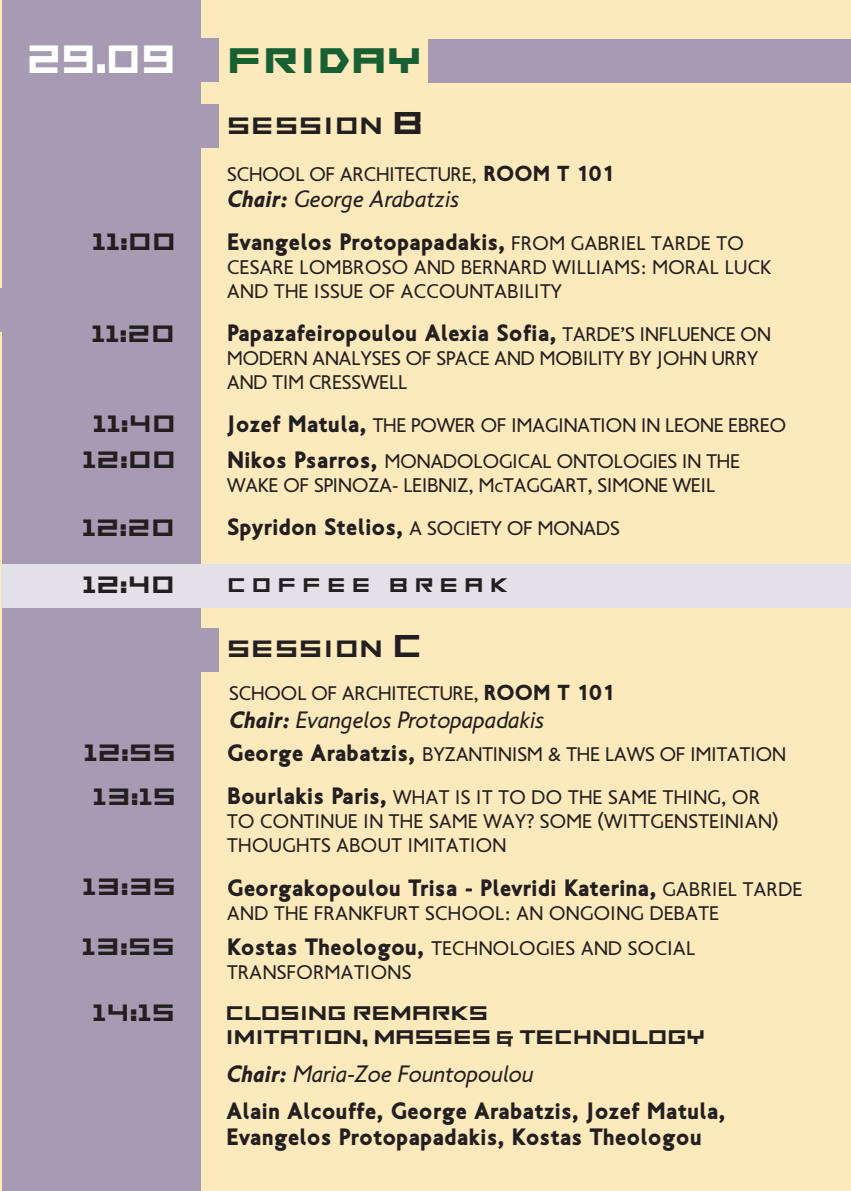
<style>
.page{position:relative;width:851px;height:1191px;background:#fff}
.page>*{position:absolute;margin:0;border:0;box-sizing:border-box;transform-origin:0 0}
.t1{font:700 48px "PF Terminal Square";letter-spacing:.04em;color:#185f32}
.t2{font:900 24px/37.4px "PF Transport";color:#231f20}
.t3{font:700 24px/35.8px "PF Terminal Square";letter-spacing:.05em;color:#231f20;text-align:center}
.t4{font:italic 24px "PF Transport";color:#231f20}
.t5{font:20px/24px "PF Transport";color:#231f20}
.t6{font:20px/24px "PF Transport";letter-spacing:.02em;color:#231f20}
.t7{font:700 20px/24px "PF Terminal Square";color:#231f20}
.t8{font:700 20px "PF Terminal Square";letter-spacing:.3em;color:#231f20}
.s1{font-size:40px;color:#fff}
.s2{font-size:32px}
.s3{font-weight:900;font-size:22px}
.s4{font-weight:900}
.s5{font-weight:400;font-size:20px}
.s6{font-weight:900;font-size:24px}
.s7{font-style:italic}
.s8{font-weight:400;font-style:italic}
</style>
<div class="page">
<hr style="left:0;top:0;width:2px;height:1191px;background:#fdeabc">
<div style="left:185px;top:1px;width:664px;height:1188px;background:#fdeabc"></div>
<div style="left:2px;top:0;width:198px;height:1191px;background:#a69bb3"></div>
<div style="left:1px;top:564px;width:849px;height:43px;background:#e3e0e7"></div>
<div style="left:0;top:288px;width:6px;height:44px;background:#a69bb3"></div>
<div style="left:428px;top:39px;width:422px;height:44px;background:#a69bb3"></div>
<div style="left:7px;top:39px;width:211px;height:43px;background:#a69bb3"></div>
<div style="left:6px;top:104px;width:212px;height:44px;background:#a69bb3"></div>
<div style="left:7px;top:628px;width:212px;height:44px;background:#a69bb3"></div>
<h1 class="t1" style="left:27px;top:31px;width:395px"><span class="s1">29.09</span> friday</h1>
<p class="t3" style="left:227px;top:108px;width:198px">SESSION <span class="s2">B</span></p>
<p class="t5" style="left:227px;top:162px;width:388px">SCHOOL OF ARCHITECTURE, <span class="s3">ROOM T 101</span></p>
<p class="t4" style="left:227px;top:185px;width:234px"><span class="s4">Chair:</span> George Arabatzis</p>
<p class="t3" style="left:92px;top:223px;width:85px">11:00</p>
<p class="t3" style="left:92px;top:315px;width:84px">11:20</p>
<p class="t3" style="left:83px;top:406px;width:94px">11:40<br>12:00</p>
<p class="t3" style="left:82px;top:509px;width:93px">12:20</p>
<p class="t3" style="left:83px;top:567px;width:93px">12:40</p>
<p class="t3" style="left:84px;top:731px;width:93px;line-height:43.4px">12:55<br>13:15</p>
<p class="t3" style="left:83px;top:869px;width:94px">13:35</p>
<p class="t3" style="left:82px;top:929px;width:94px">13:55</p>
<p class="t3" style="left:93px;top:994px;width:83px">14:15</p>
<p class="t2" style="left:227px;top:223px;width:518px">Evangelos Protopapadakis, <span class="s5">FROM GABRIEL TARDE TO</span></p>
<p class="t6" style="left:227px;top:255px;width:545px">CESARE LOMBROSO AND BERNARD WILLIAMS: MORAL LUCK<br>AND THE ISSUE OF ACCOUNTABILITY</p>
<p class="t2" style="left:227px;top:314px;width:545px">Papazafeiropoulou Alexia Sofia, <span class="s5">TARDE’S INFLUENCE ON</span></p>
<p class="t5" style="left:227px;top:346px;width:532px">MODERN ANALYSES OF SPACE AND MOBILITY BY JOHN URRY<br>AND TIM CRESSWELL</p>
<p class="t5" style="left:227px;top:408px;width:560px;line-height:35.4px"><span class="s6">Jozef Matula,</span> THE POWER OF IMAGINATION IN LEONE EBREO<br><span class="s6">Nikos Psarros,</span> MONADOLOGICAL ONTOLOGIES IN THE</p>
<p class="t5" style="left:227px;top:473px;width:489px">WAKE OF SPINOZA- LEIBNIZ, McTAGGART, SIMONE WEIL</p>
<p class="t2" style="left:227px;top:508px;width:394px">Spyridon Stelios, <span class="s5">A SOCIETY OF MONADS</span></p>
<p class="t8" style="left:227px;top:574px;width:282px">COFFEE BREAK</p>
<p class="t3" style="left:227px;top:630px;width:196px">SESSION <span class="s2">C</span></p>
<p class="t5" style="left:229px;top:681px;width:387px">SCHOOL OF ARCHITECTURE, <span class="s3">ROOM T 101</span></p>
<p class="t4" style="left:229px;top:706px;width:316px"><span class="s4">Chair:</span> Evangelos Protopapadakis</p>
<p class="t5" style="left:227px;top:732px;width:560px;line-height:43.4px"><span class="s6">George Arabatzis,</span> BYZANTINISM &amp; THE LAWS OF IMITATION<br><span class="s6">Bourlakis Paris,</span> WHAT IS IT TO DO THE SAME THING, OR</p>
<p class="t6" style="left:227px;top:809px;width:552px">TO CONTINUE IN THE SAME WAY? SOME (WITTGENSTEINIAN)<br>THOUGHTS ABOUT IMITATION</p>
<p class="t2" style="left:227px;top:869px;width:576px">Georgakopoulou Trisa - Plevridi Katerina, <span class="s5">GABRIEL TARDE</span></p>
<p class="t6" style="left:227px;top:895px;width:493px;line-height:35.4px">AND THE FRANKFURT SCHOOL: AN ONGOING DEBATE<br><span class="s6">Kostas Theologou,</span> TECHNOLOGIES AND SOCIAL</p>
<p class="t6" style="left:227px;top:960px;width:186px">TRANSFORMATIONS</p>
<p class="t7" style="left:225px;top:1001px;width:481px">CLOSING REMARKS<br>IMITATION, MASSES &amp; TECHNOLOGY</p>
<p class="t2" style="left:226px;top:1055px;width:500px"><span class="s7">Chair:</span> <span class="s8">Maria-Zoe Fountopoulou<br></span>Alain Alcouffe, George Arabatzis, Jozef Matula,</p>
<p class="t2" style="left:226px;top:1118px;width:477px">Evangelos Protopapadakis, Kostas Theologou</p>
</div>
